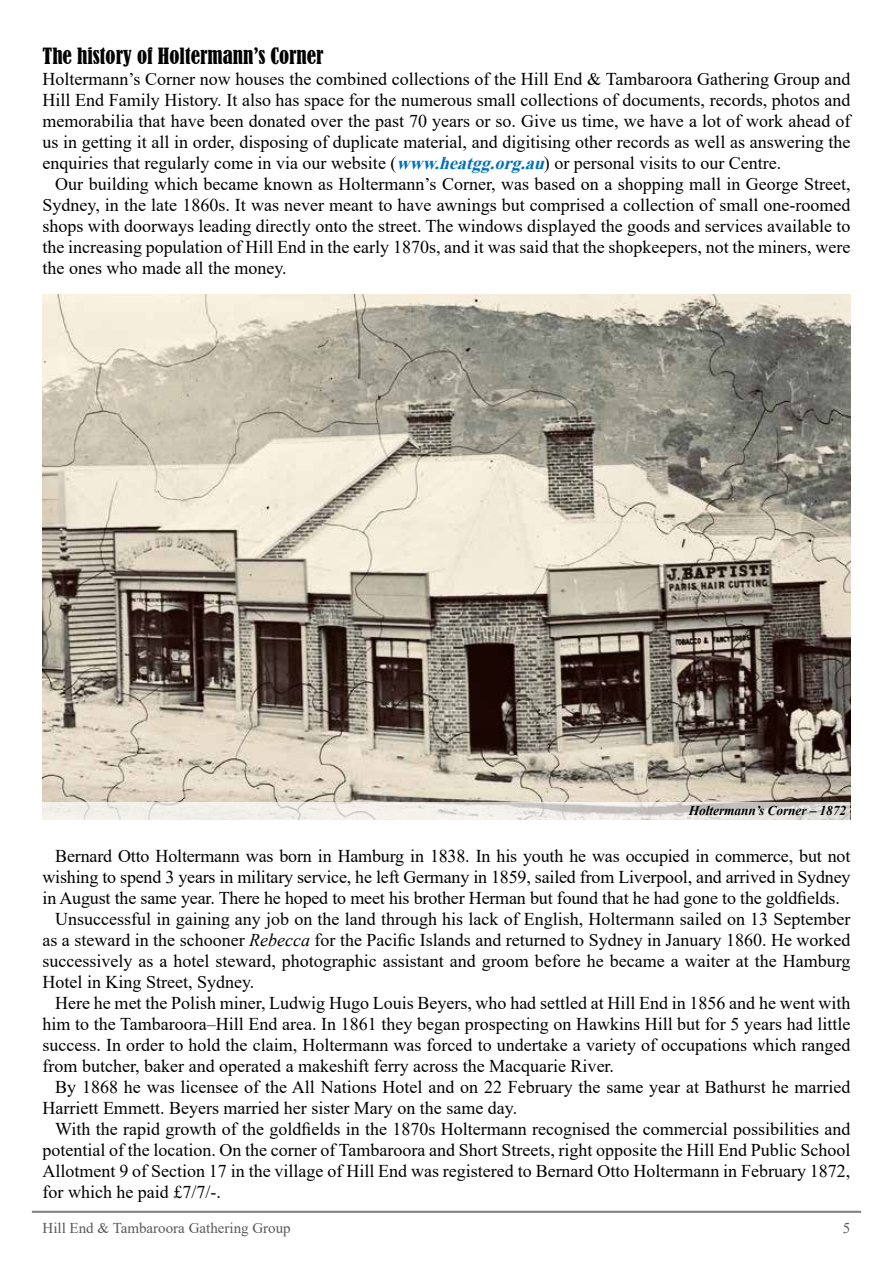
<style>
.page{position:relative;width:893px;height:1263px;background:#fff}
.page>*{position:absolute;margin:0;border:0;box-sizing:border-box;transform-origin:0 0}
.t1{font:condensed 21px "Bernard";color:#000}
.t2{font:18px/21px "Times New Roman";color:#000;text-align:justify}
.t3{font:15px "Times New Roman";color:#58595b}
.t4{font:italic 700 13.5px "Times New Roman";letter-spacing:-.01em;color:#000}
.s1{font-weight:700;font-style:italic;color:#0072bc}
.s2{font-style:italic}
</style>
<div class="page">
<hr style="left:32px;top:1211px;width:829px;height:2px;background:#808285">
<img style="left:43px;top:295px;width:807px;height:507px">
<svg style="left:43px;top:802px;width:807px;height:18px;background:#e7e4df"></svg>
<p class="t1" style="left:43px;top:43px;width:283px">The history of Holtermann’s Corner</p>
<p class="t2" style="left:43px;top:67px;width:809px">Holtermann’s Corner now houses the combined collections of the Hill End &amp; Tambaroora Gathering Group and Hill End Family History. It also has space for the numerous small collections of documents, records, photos and memorabilia that have been donated over the past 70 years or so. Give us time, we have a lot of work ahead of us in getting it all in order, disposing of duplicate material, and digitising other records as well as answering the enquiries that regularly come in via our website (<span class="s1">www.heatgg.org.au</span>) or personal visits to our Centre.</p>
<p class="t2" style="left:43px;top:172px;width:809px;text-indent:13px">Our building which became known as Holtermann’s Corner, was based on a shopping mall in George Street, Sydney, in the late 1860s. It was never meant to have awnings but comprised a collection of small one-roomed shops with doorways leading directly onto the street. The windows displayed the goods and services available to the increasing population of Hill End in the early 1870s, and it was said that the shopkeepers, not the miners, were the ones who made all the money.</p>
<p class="t4" style="left:689px;top:801px;width:159px">Holtermann’s Corner – 1872</p>
<p class="t2" style="left:55px;top:844px;width:797px">Bernard Otto Holtermann was born in Hamburg in 1838. In his youth he was occupied in commerce, but not</p>
<p class="t2" style="left:43px;top:865px;width:809px">wishing to spend 3 years in military service, he left Germany in 1859, sailed from Liverpool, and arrived in Sydney</p>
<p class="t2" style="left:43px;top:886px;width:799px">in August the same year. There he hoped to meet his brother Herman but found that he had gone to the goldfields.</p>
<p class="t2" style="left:55px;top:907px;width:797px">Unsuccessful in gaining any job on the land through his lack of English, Holtermann sailed on 13 September</p>
<p class="t2" style="left:43px;top:928px;width:809px">as a steward in the schooner <span class="s2">Rebecca</span> for the Pacific Islands and returned to Sydney in January 1860. He worked</p>
<p class="t2" style="left:43px;top:949px;width:809px">successively as a hotel steward, photographic assistant and groom before he became a waiter at the Hamburg</p>
<p class="t2" style="left:43px;top:970px;width:213px">Hotel in King Street, Sydney.</p>
<p class="t2" style="left:55px;top:992px;width:797px">Here he met the Polish miner, Ludwig Hugo Louis Beyers, who had settled at Hill End in 1856 and he went with</p>
<p class="t2" style="left:43px;top:1013px;width:809px">him to the Tambaroora–Hill End area. In 1861 they began prospecting on Hawkins Hill but for 5 years had little</p>
<p class="t2" style="left:43px;top:1034px;width:809px">success. In order to hold the claim, Holtermann was forced to undertake a variety of occupations which ranged</p>
<p class="t2" style="left:43px;top:1055px;width:573px">from butcher, baker and operated a makeshift ferry across the Macquarie River.</p>
<p class="t2" style="left:55px;top:1076px;width:797px">By 1868 he was licensee of the All Nations Hotel and on 22 February the same year at Bathurst he married</p>
<p class="t2" style="left:43px;top:1097px;width:476px">Harriett Emmett. Beyers married her sister Mary on the same day.</p>
<p class="t2" style="left:55px;top:1118px;width:797px">With the rapid growth of the goldfields in the 1870s Holtermann recognised the commercial possibilities and</p>
<p class="t2" style="left:43px;top:1139px;width:809px">potential of the location. On the corner of Tambaroora and Short Streets, right opposite the Hill End Public School</p>
<p class="t2" style="left:43px;top:1160px;width:809px">Allotment 9 of Section 17 in the village of Hill End was registered to Bernard Otto Holtermann in February 1872,</p>
<p class="t2" style="left:43px;top:1181px;width:180px">for which he paid £7/7/-.</p>
<p class="t3" style="left:43px;top:1217px;width:250px">Hill End &amp; Tambaroora Gathering Group</p>
<p class="t3" style="left:843px;top:1217px;width:9px">5</p>
</div>
